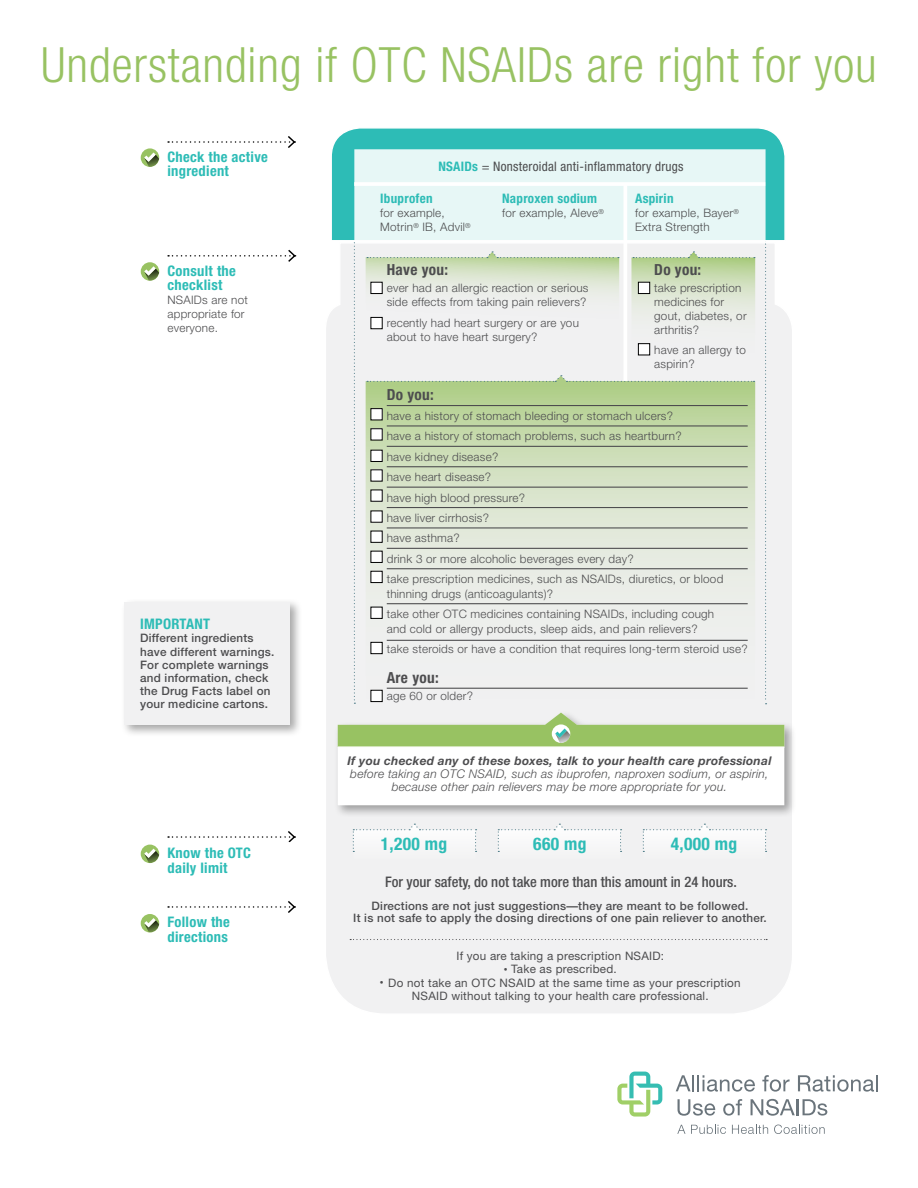
<style>
.page{position:relative;width:918px;height:1188px;background:#fff}
.page>*{position:absolute;margin:0;border:0;box-sizing:border-box;transform-origin:0 0}
.t1{font:300 condensed 48.75px "Helvetica Neue";letter-spacing:.02em;color:#98c262}
.t2{font:700 condensed 17.55px "Helvetica Neue";letter-spacing:.02em;color:#2dbcb6}
.t3{font:700 condensed 15.3px "Helvetica Neue";letter-spacing:.02em;color:#4d4d4f}
.t4{font:700 condensed 14.55px/14.5px "Helvetica Neue";letter-spacing:.02em;color:#2dbcb6}
.t5{font:500 condensed 14.55px "Helvetica Neue";color:#4d4d4f}
.t6{font:condensed 13.05px "Helvetica Neue";letter-spacing:.02em;color:#4d4d4f}
.t7{font:700 condensed 13.05px "Helvetica Neue";letter-spacing:.02em;color:#2dbcb6}
.t8{font:italic 300 12px/13px "Helvetica Neue";letter-spacing:.02em;color:#4d4d4f;text-align:center}
.t9{font:italic 700 12px "Helvetica Neue";letter-spacing:.02em;color:#4d4d4f}
.t10{font:300 11.7px/14px "Helvetica Neue";letter-spacing:.02em;color:#4d4d4f}
.t11{font:500 11.7px/13px "Helvetica Neue";letter-spacing:.02em;color:#4d4d4f;text-align:center}
.t12{font:11.7px/13px "Helvetica Neue";letter-spacing:.02em;color:#4d4d4f;text-align:center}
.s1{font-weight:700;color:#2dbcb6}
.s2{font-size:7.5px}
</style>
<div class="page">
<svg style="left:676px;top:1075px;width:79px;height:17px"></svg>
<svg style="left:762px;top:1075px;width:28px;height:17px"></svg>
<svg style="left:798px;top:1075px;width:80px;height:17px"></svg>
<svg style="left:678px;top:1099px;width:37px;height:17px"></svg>
<svg style="left:723px;top:1099px;width:19px;height:17px"></svg>
<svg style="left:751px;top:1099px;width:76px;height:17px"></svg>
<svg style="left:617px;top:1072px;width:45px;height:45px"></svg>
<svg style="left:677px;top:1125px;width:49px;height:9px"></svg>
<svg style="left:732px;top:1125px;width:36px;height:9px"></svg>
<svg style="left:774px;top:1125px;width:51px;height:9px"></svg>
<div style="left:121px;top:598px;width:182px;height:139px;background:#000;opacity:.35"></div>
<div style="left:125px;top:602px;width:165px;height:122px;background:#f1f1f2"></div>
<div style="left:326px;top:242px;width:466px;height:771px;background:#f1f1f2"></div>
<svg style="left:168px;top:136px;width:128px;height:12px"></svg>
<svg style="left:168px;top:901px;width:128px;height:12px"></svg>
<svg style="left:168px;top:249px;width:129px;height:13px"></svg>
<svg style="left:141px;top:148px;width:18px;height:19px"></svg>
<svg style="left:144px;top:152px;width:15px;height:15px"></svg>
<svg style="left:141px;top:262px;width:18px;height:19px"></svg>
<svg style="left:144px;top:266px;width:15px;height:15px"></svg>
<div style="left:141px;top:845px;width:18px;height:18px;background:#98c262;border-radius:50%"></div>
<svg style="left:144px;top:849px;width:15px;height:14px"></svg>
<div style="left:141px;top:914px;width:18px;height:19px;background:#98c262;border-radius:50%"></div>
<svg style="left:144px;top:918px;width:15px;height:15px"></svg>
<svg style="left:350px;top:939px;width:417px;height:1px"></svg>
<svg style="left:168px;top:831px;width:128px;height:12px"></svg>
<div style="left:334px;top:709px;width:463px;height:108px;background:#000;opacity:.35"></div>
<div style="left:643px;top:824px;width:124px;height:36px;background:#f6f6f6"></div>
<div style="left:353px;top:824px;width:124px;height:36px;background:#f6f6f6"></div>
<div style="left:498px;top:824px;width:124px;height:36px;background:#f6f6f6"></div>
<svg style="left:354px;top:242px;width:413px;height:462px"></svg>
<div style="left:371px;top:282px;width:11px;height:12px;background:#fff"></div>
<div style="left:371px;top:282px;width:11px;height:12px;border:1px solid #000"></div>
<div style="left:371px;top:317px;width:11px;height:12px;background:#fff"></div>
<div style="left:371px;top:317px;width:11px;height:12px;border:1px solid #000"></div>
<svg style="left:338px;top:713px;width:446px;height:92px"></svg>
<hr style="left:387px;top:405px;width:361px;height:1px;background:#4d4d4f">
<hr style="left:387px;top:425px;width:361px;height:1px;background:#4d4d4f">
<hr style="left:387px;top:446px;width:361px;height:1px;background:#4d4d4f">
<hr style="left:387px;top:466px;width:361px;height:1px;background:#4d4d4f">
<hr style="left:387px;top:487px;width:361px;height:1px;background:#4d4d4f">
<hr style="left:387px;top:507px;width:361px;height:1px;background:#4d4d4f">
<hr style="left:387px;top:527px;width:361px;height:1px;background:#4d4d4f">
<hr style="left:387px;top:548px;width:361px;height:1px;background:#4d4d4f">
<hr style="left:387px;top:568px;width:361px;height:1px;background:#4d4d4f">
<hr style="left:387px;top:603px;width:361px;height:1px;background:#4d4d4f">
<hr style="left:387px;top:640px;width:361px;height:1px;background:#4d4d4f">
<hr style="left:387px;top:688px;width:361px;height:1px;background:#4d4d4f">
<svg style="left:331px;top:128px;width:454px;height:114px"></svg>
<div style="left:354px;top:149px;width:412px;height:92px;background:#e7f7f6"></div>
<hr style="left:354px;top:182px;width:411px;height:4px;background:#fff">
<hr style="left:623px;top:184px;width:4px;height:197px;background:#fff">
<h1 class="t1" style="left:41px;top:37px;width:837px">Understanding if OTC NSAIDs are right for you</h1>
<p class="t4" style="left:168px;top:149px;width:102px">Check the active ingredient</p>
<p class="t4" style="left:168px;top:263px;width:70px">Consult the checklist</p>
<p class="t10" style="left:168px;top:293px;width:82px">NSAIDs are not appropriate for everyone.</p>
<p class="t4" style="left:140px;top:617px;width:72px">IMPORTANT</p>
<p class="t11" style="left:140px;top:632px;width:136px;text-align:left">Different ingredients have different warnings.<br>For complete warnings and information, check the Drug Facts label on your medicine cartons.</p>
<p class="t4" style="left:168px;top:846px;width:85px">Know the OTC daily limit</p>
<p class="t4" style="left:168px;top:915px;width:64px">Follow the directions</p>
<p class="t6" style="left:438px;top:159px;width:247px"><span class="s1">NSAIDs</span> = Nonsteroidal anti-inflammatory drugs</p>
<p class="t7" style="left:380px;top:191px;width:54px">Ibuprofen</p>
<p class="t10" style="left:380px;top:206px;width:92px">for example,<br>Motrin<sup>®</sup> IB, Advil<sup>®</sup></p>
<p class="t7" style="left:502px;top:191px;width:96px">Naproxen sodium</p>
<p class="t10" style="left:502px;top:206px;width:103px">for example, Aleve<sup>®</sup></p>
<p class="t7" style="left:635px;top:191px;width:40px">Aspirin</p>
<p class="t10" style="left:635px;top:206px;width:105px">for example, Bayer<sup>®<br></sup>Extra Strength</p>
<h3 class="t3" style="left:387px;top:261px;width:63px">Have you:</h3>
<p class="t10" style="left:387px;top:281px;width:203px">ever had an allergic reaction or serious side effects from taking pain relievers?</p>
<p class="t10" style="left:387px;top:315px;width:194px">recently had heart surgery or are you about to have heart surgery?</p>
<h3 class="t3" style="left:654px;top:261px;width:49px">Do you:</h3>
<p class="t10" style="left:654px;top:281px;width:94px">take prescription medicines for gout, diabetes, or arthritis?</p>
<p class="t10" style="left:654px;top:343px;width:93px">have an allergy to aspirin?</p>
<h3 class="t3" style="left:387px;top:385px;width:49px">Do you:</h3>
<p class="t10" style="left:387px;top:405px;width:338px;line-height:20.4px">have a history of stomach bleeding or stomach ulcers?<br>have a history of stomach problems, such as heartburn?<br>have kidney disease?<br>have heart disease?<br>have high blood pressure?<br>have liver cirrhosis?<br>have asthma?<br>drink 3 or more alcoholic beverages every day?<br>take prescription medicines, such as NSAIDs, diuretics, or blood</p>
<p class="t10" style="left:387px;top:583px;width:329px;line-height:20.4px">thinning drugs (anticoagulants)?<br>take other OTC medicines containing NSAIDs, including cough</p>
<p class="t10" style="left:387px;top:618px;width:362px;line-height:20.4px">and cold or allergy products, sleep aids, and pain relievers?<br>take steroids or have a condition that requires long-term steroid use?</p>
<h3 class="t3" style="left:387px;top:668px;width:53px">Are you:</h3>
<p class="t10" style="left:387px;top:689px;width:88px">age 60 or older?</p>
<p class="t9" style="left:347px;top:754px;width:426px">If you checked any of these boxes, talk to your health care professional</p>
<p class="t8" style="left:350px;top:767px;width:420px">before taking an OTC NSAID, such as ibuprofen, naproxen sodium, or aspirin, because other pain relievers may be more appropriate for you.</p>
<h2 class="t2" style="left:381px;top:833px;width:68px">1,200 mg</h2>
<h2 class="t2" style="left:533px;top:833px;width:55px">660 mg</h2>
<h2 class="t2" style="left:671px;top:833px;width:68px">4,000 mg</h2>
<p class="t5" style="left:385px;top:873px;width:353px">For your safety, do not take more than this amount in 24 hours.</p>
<p class="t11" style="left:353px;top:900px;width:415px;line-height:11.7px">Directions are not just suggestions—they are meant to be followed.<br>It is not safe to apply the dosing directions of one pain reliever to another.</p>
<p class="t12" style="left:456px;top:949px;width:209px">If you are taking a prescription NSAID:</p>
<p class="t12" style="left:504px;top:963px;width:114px"><span class="s2">•</span> Take as prescribed.</p>
<p class="t12" style="left:380px;top:976px;width:362px"><span class="s2">•</span> Do not take an OTC NSAID at the same time as your prescription<br>NSAID without talking to your health care professional.</p>
</div>
